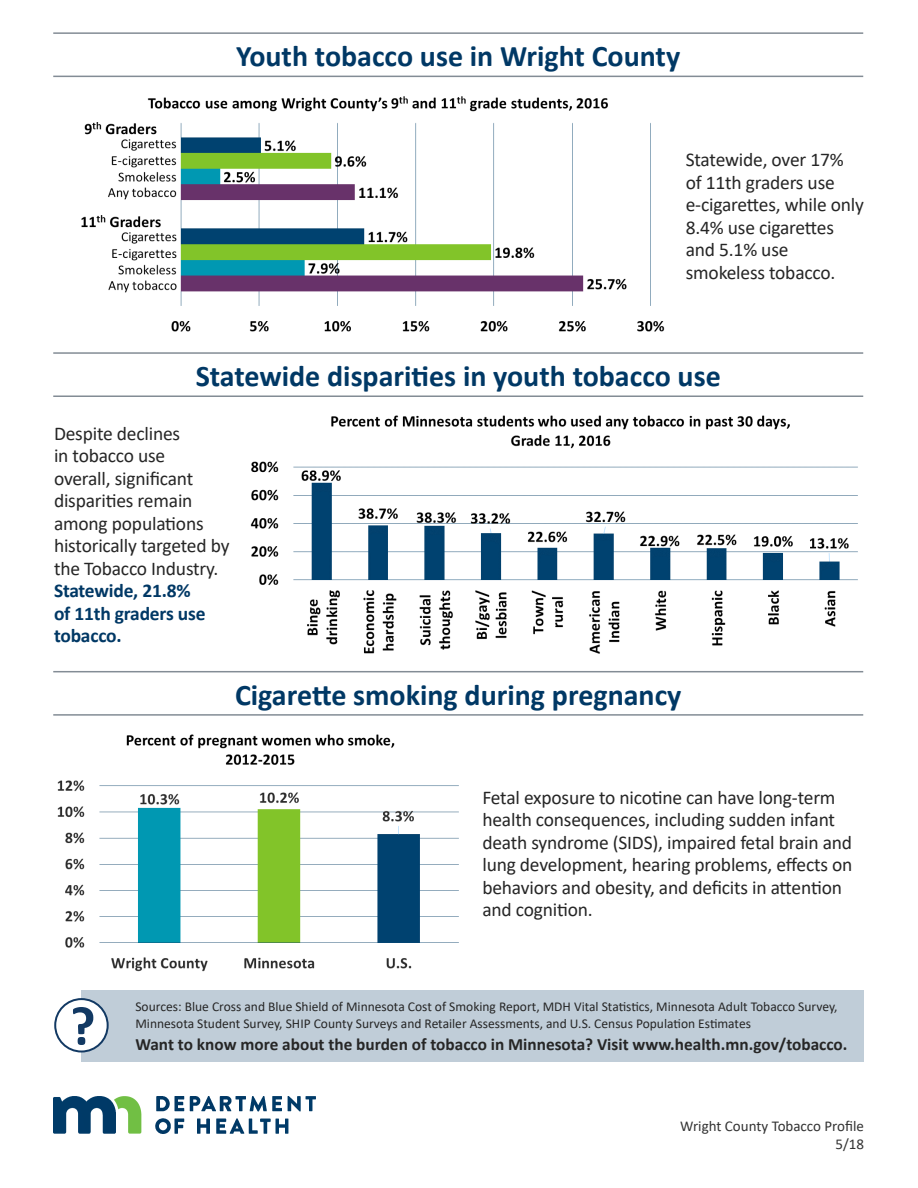
<style>
.page{position:relative;width:918px;height:1188px;background:#fff}
.page>*{position:absolute;margin:0;border:0;box-sizing:border-box;transform-origin:0 0}
.t1{font:700 55.65px "Calibri";color:#123963}
.heading{font:700 30px "Calibri";color:#003865}
.text{font:19.5px/22.5px "Calibri";letter-spacing:-.01em;color:#262626}
.want_to_know_more__t{font:700 17.25px "Calibri";color:#262626}
.title_and_date{font:15px "Calibri";color:#333}
.source_text{font:13.5px/16.5px "Calibri";color:#262626}
.s1{font-weight:700;color:#003865}
</style>
<div class="page">
<div style="left:81px;top:990px;width:783px;height:71px;background:#c0cdd8"></div>
<img style="left:250px;top:415px;width:608px;height:239px">
<img style="left:54px;top:1097px;width:262px;height:37px">
<div style="left:55px;top:999px;width:53px;height:53px;background:#fff;border-radius:50%"></div>
<div style="left:54px;top:998px;width:55px;height:55px;border:2px solid #123963;border-radius:50%"></div>
<img style="left:57px;top:734px;width:402px;height:238px">
<img style="left:81px;top:96px;width:584px;height:236px">
<hr style="left:53px;top:32px;width:810px;height:2px;background:#838c95">
<hr style="left:53px;top:76px;width:810px;height:1px;background:#838c95">
<hr style="left:53px;top:352px;width:810px;height:2px;background:#838c95">
<hr style="left:53px;top:395px;width:810px;height:2px;background:#838c95">
<hr style="left:53px;top:671px;width:810px;height:1px;background:#838c95">
<hr style="left:53px;top:714px;width:810px;height:2px;background:#838c95">
<h1 class="heading" style="left:236px;top:35px;width:446px">Youth tobacco use in Wright County</h1>
<p class="text" style="left:686px;top:148px;width:180px">Statewide, over 17% of 11th graders use e-cigarettes, while only<br>8.4% use cigarettes and 5.1% use smokeless tobacco.</p>
<h1 class="heading" style="left:196px;top:355px;width:527px">Statewide disparities in youth tobacco use</h1>
<p class="text" style="left:54px;top:422px;width:177px">Despite declines<br>in tobacco use<br>overall, significant disparities remain among populations historically targeted by the Tobacco Industry.<br><span class="s1">Statewide, 21.8%<br>of 11th graders use tobacco.</span></p>
<h1 class="heading" style="left:235px;top:673px;width:448px">Cigarette smoking during pregnancy</h1>
<p class="t1" style="left:70px;top:987px;width:27px">?</p>
<p class="text" style="left:482px;top:785px;width:371px">Fetal exposure to nicotine can have long-term health consequences, including sudden infant death syndrome (SIDS), impaired fetal brain and lung development, hearing problems, effects on behaviors and obesity, and deficits in attention and cognition.</p>
<p class="source_text" style="left:135px;top:998px;width:704px">Sources: Blue Cross and Blue Shield of Minnesota Cost of Smoking Report, MDH Vital Statistics, Minnesota Adult Tobacco Survey,<br>Minnesota Student Survey, SHIP County Surveys and Retailer Assessments, and U.S. Census Population Estimates</p>
<p class="want_to_know_more__t" style="left:135px;top:1032px;width:714px">Want to know more about the burden of tobacco in Minnesota? Visit www.health.mn.gov/tobacco.</p>
<p class="title_and_date" style="left:680px;top:1116px;width:185px">Wright County Tobacco Profile</p>
<p class="title_and_date" style="left:835px;top:1134px;width:30px">5/18</p>
</div>
